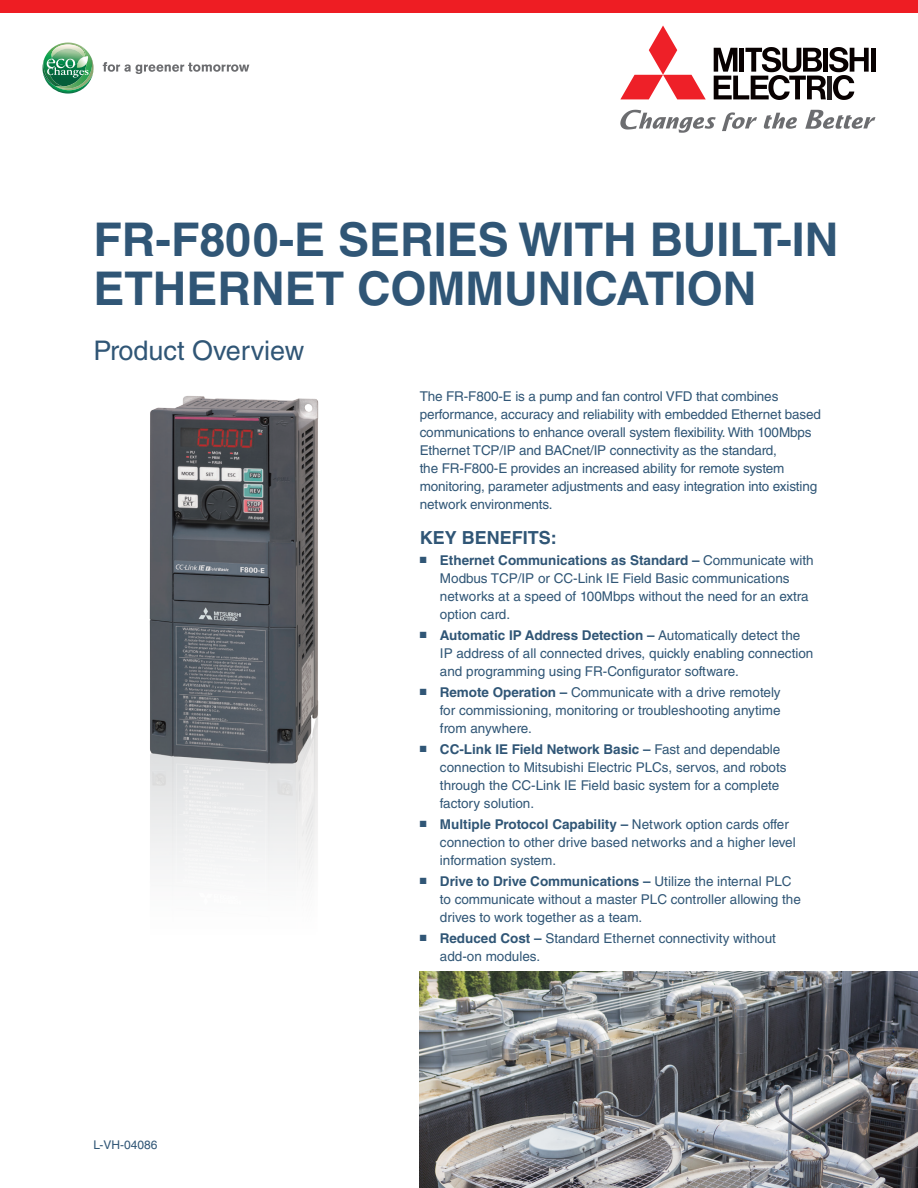
<style>
.page{position:relative;width:918px;height:1188px;background:#fff}
.page>*{position:absolute;margin:0;border:0;box-sizing:border-box;transform-origin:0 0}
._01_Heading_1_Produc{font:700 46.5px/49.5px "Helvetica LT Std";color:#305676}
.t1{font:27px "Helvetica LT Std";color:#305676}
._01_Heading_Secondar{font:700 18px "Helvetica LT Std";color:#305676}
._02_Body{font:13.5px/18px "Helvetica LT Std";color:#305676}
._04_Address_Footer{font:12px "Helvetica LT Std";color:#305676}
.s1{font-weight:700}
</style>
<div class="page">
<div style="left:0;top:0;width:918px;height:13px;background:#ee1d23"></div>
<img style="left:149px;top:396px;width:170px;height:483px">
<svg style="left:103px;top:62px;width:146px;height:12px"></svg>
<svg style="left:43px;top:43px;width:51px;height:51px"></svg>
<img style="left:420px;top:972px;width:498px;height:216px">
<svg style="left:805px;top:110px;width:70px;height:19px"></svg>
<svg style="left:764px;top:113px;width:33px;height:16px"></svg>
<svg style="left:722px;top:112px;width:35px;height:19px"></svg>
<svg style="left:620px;top:110px;width:96px;height:23px"></svg>
<hr style="left:871px;top:48px;width:4px;height:24px;background:#080101">
<svg style="left:714px;top:47px;width:155px;height:53px"></svg>
<svg style="left:620px;top:26px;width:86px;height:73px"></svg>
<p class="_01_Heading_1_Produc" style="left:94px;top:214px;width:746px">FR-F800-E SERIES WITH BUILT-IN<br>ETHERNET COMMUNICATION</p>
<h2 class="t1" style="left:94px;top:334px;width:212px">Product Overview</h2>
<p class="_04_Address_Footer" style="left:94px;top:1138px;width:65px">L-VH-04086</p>
<p class="_02_Body" style="left:420px;top:387px;width:403px">The FR-F800-E is a pump and fan control VFD that combines performance, accuracy and reliability with embedded Ethernet based communications to enhance overall system flexibility. With 100Mbps Ethernet TCP/IP and BACnet/IP connectivity as the standard,<br>the FR-F800-E provides an increased ability for remote system monitoring, parameter adjustments and easy integration into existing network environments.</p>
<p class="_01_Heading_Secondar" style="left:420px;top:527px;width:139px">KEY BENEFITS:</p>
<p class="_02_Body" style="left:440px;top:551px;width:375px;text-indent:-20px">■ <span class="s1">Ethernet Communications as Standard –</span> Communicate with Modbus TCP/IP or CC-Link IE Field Basic communications networks at a speed of 100Mbps without the need for an extra option card.</p>
<p class="_02_Body" style="left:440px;top:626px;width:375px;text-indent:-20px">■ <span class="s1">Automatic IP Address Detection –</span> Automatically detect the<br>IP address of all connected drives, quickly enabling connection and programming using FR-Configurator software.</p>
<p class="_02_Body" style="left:440px;top:683px;width:342px;text-align:justify;text-indent:-20px">■ <span class="s1">Remote Operation –</span> Communicate with a drive remotely for commissioning, monitoring or troubleshooting anytime from anywhere.</p>
<p class="_02_Body" style="left:440px;top:740px;width:348px;text-indent:-20px">■ <span class="s1">CC-Link IE Field Network Basic –</span> Fast and dependable connection to Mitsubishi Electric PLCs, servos, and robots through the CC-Link IE Field basic system for a complete factory solution.</p>
<p class="_02_Body" style="left:440px;top:815px;width:357px;text-indent:-20px">■ <span class="s1">Multiple Protocol Capability –</span> Network option cards offer connection to other drive based networks and a higher level information system.</p>
<p class="_02_Body" style="left:440px;top:872px;width:362px;text-indent:-20px">■ <span class="s1">Drive to Drive Communications –</span> Utilize the internal PLC to communicate without a master PLC controller allowing the drives to work together as a team.</p>
<p class="_02_Body" style="left:440px;top:929px;width:338px;text-indent:-20px">■ <span class="s1">Reduced Cost –</span> Standard Ethernet connectivity without add-on modules.</p>
</div>
